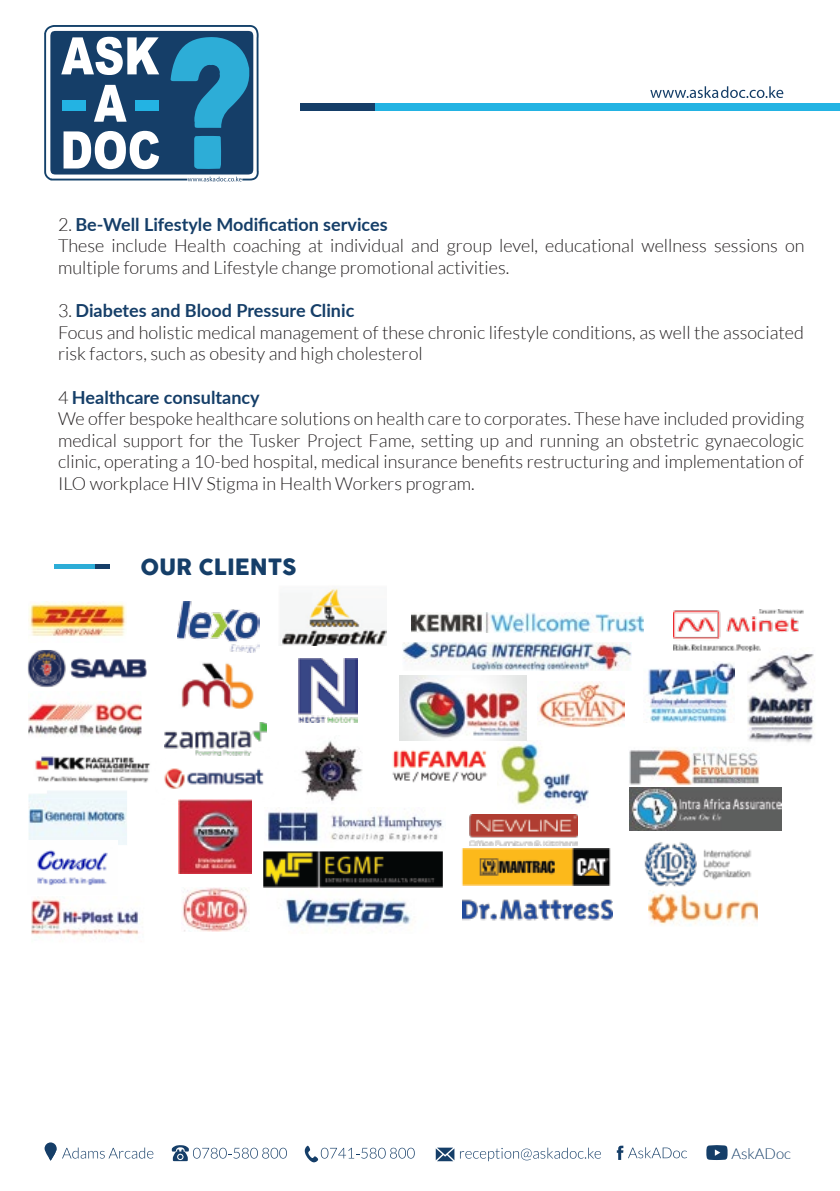
<style>
.page{position:relative;width:840px;height:1191px;background:#fff}
.page>*{position:absolute;margin:0;border:0;box-sizing:border-box;transform-origin:0 0}
.t1{font:22px "Cocogoose";color:#153e68}
.t2{font:300 18px/21.6px "Lato";color:#231f20}
.t3{font:300 15px "Lato";color:#153e68}
.s1{font-weight:700;color:#153e68}
</style>
<div class="page">
<div style="left:374px;top:103px;width:465px;height:8px;background:#23b3e3"></div>
<div style="left:301px;top:103px;width:74px;height:8px;background:#153e68"></div>
<svg style="left:650px;top:86px;width:132px;height:12px"></svg>
<svg style="left:304px;top:1145px;width:110px;height:17px"></svg>
<svg style="left:435px;top:1147px;width:165px;height:14px"></svg>
<svg style="left:172px;top:1145px;width:115px;height:16px"></svg>
<svg style="left:45px;top:1143px;width:108px;height:17px"></svg>
<svg style="left:706px;top:1145px;width:21px;height:15px"></svg>
<svg style="left:616px;top:1145px;width:70px;height:15px"></svg>
<svg style="left:44px;top:25px;width:214px;height:156px"></svg>
<hr style="left:54px;top:564px;width:41px;height:4px;background:#2dadd7">
<hr style="left:95px;top:564px;width:15px;height:4px;background:#153e68">
<img style="left:28px;top:601px;width:98px;height:36px">
<img style="left:31px;top:898px;width:108px;height:38px">
<img style="left:35px;top:756px;width:115px;height:27px">
<img style="left:402px;top:642px;width:228px;height:28px">
<img style="left:182px;top:888px;width:67px;height:44px">
<img style="left:301px;top:740px;width:62px;height:61px">
<img style="left:499px;top:740px;width:90px;height:66px">
<img style="left:537px;top:681px;width:87px;height:46px">
<img style="left:28px;top:791px;width:99px;height:54px">
<img style="left:747px;top:651px;width:67px;height:92px">
<img style="left:179px;top:805px;width:73px;height:68px">
<img style="left:27px;top:650px;width:119px;height:37px">
<img style="left:28px;top:702px;width:113px;height:35px">
<img style="left:285px;top:898px;width:126px;height:32px">
<img style="left:280px;top:588px;width:107px;height:57px">
<img style="left:263px;top:851px;width:179px;height:36px">
<img style="left:648px;top:901px;width:109px;height:25px">
<img style="left:268px;top:807px;width:175px;height:35px">
<img style="left:399px;top:675px;width:127px;height:65px">
<img style="left:648px;top:662px;width:85px;height:60px">
<img style="left:392px;top:750px;width:96px;height:33px">
<img style="left:181px;top:662px;width:73px;height:47px">
<img style="left:411px;top:613px;width:232px;height:19px">
<img style="left:629px;top:787px;width:151px;height:43px">
<img style="left:745px;top:752px;width:14px;height:32px">
<img style="left:629px;top:747px;width:116px;height:38px">
<img style="left:28px;top:841px;width:89px;height:45px">
<img style="left:461px;top:848px;width:149px;height:37px">
<img style="left:164px;top:755px;width:100px;height:50px">
<img style="left:673px;top:610px;width:130px;height:41px">
<img style="left:469px;top:814px;width:108px;height:31px">
<img style="left:462px;top:899px;width:150px;height:22px">
<img style="left:177px;top:601px;width:82px;height:51px">
<img style="left:164px;top:722px;width:103px;height:33px">
<img style="left:635px;top:826px;width:124px;height:75px">
<img style="left:298px;top:659px;width:59px;height:63px">
<p class="t2" style="left:58px;top:214px;width:747px">2. <span class="s1">Be-Well Lifestyle Modification services<br></span>These include Health coaching at individual and group level, educational wellness sessions on multiple forums and Lifestyle change promotional activities.</p>
<p class="t2" style="left:58px;top:300px;width:747px">3. <span class="s1">Diabetes and Blood Pressure Clinic<br></span>Focus and holistic medical management of these chronic lifestyle conditions, as well the associated risk factors, such as obesity and high cholesterol</p>
<p class="t2" style="left:58px;top:386px;width:747px">4 <span class="s1">Healthcare consultancy<br></span>We offer bespoke healthcare solutions on health care to corporates. These have included providing medical support for the Tusker Project Fame, setting up and running an obstetric gynaecologic clinic, operating a 10-bed hospital, medical insurance benefits restructuring and implementation of ILO workplace HIV Stigma in Health Workers program.</p>
<p class="t1" style="left:140px;top:551px;width:157px">OUR CLIENTS</p>
<p class="t3" style="left:731px;top:1145px;width:61px">AskADoc</p>
</div>
